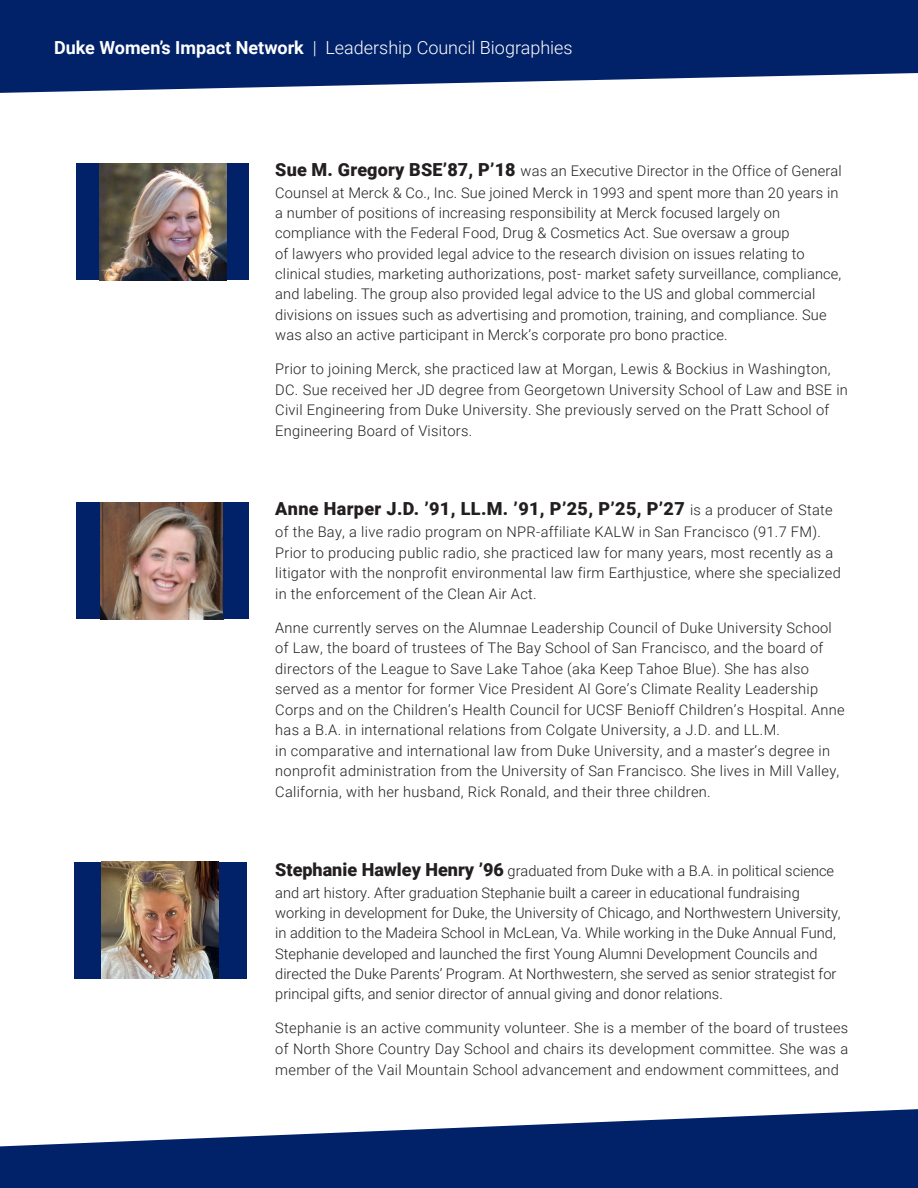
<style>
.page{position:relative;width:918px;height:1188px;background:#fff}
.page>*{position:absolute;margin:0;border:0;box-sizing:border-box;transform-origin:0 0}
.t1{font:900 18px "Roboto";letter-spacing:.02em;color:#231f20}
.t2{font:300 18px "Roboto";color:#fff}
.t3{font:300 14.7px/20.5px "Roboto";letter-spacing:.02em;color:#231f20}
.t4{font:300 14.7px/20.2px "Roboto";color:#231f20}
.s1{font-weight:700}
.s2{font-weight:900;font-size:18px}
.s3{font-weight:300;font-size:14.7px}
</style>
<div class="page">
<svg style="left:0;top:0;width:918px;height:93px;background:#1c3879"></svg>
<svg style="left:0;top:1109px;width:918px;height:79px;fill:#012169"></svg>
<div style="left:77px;top:163px;width:172px;height:117px;background:#012169"></div>
<img style="left:100px;top:163px;width:126px;height:118px">
<div style="left:77px;top:502px;width:172px;height:117px;background:#012169"></div>
<img style="left:100px;top:502px;width:123px;height:117px">
<div style="left:74px;top:862px;width:172px;height:117px;background:#012169"></div>
<img style="left:102px;top:862px;width:117px;height:117px">
<p class="t2" style="left:54px;top:35px;width:520px"><span class="s1">Duke Women’s Impact Network</span> | Leadership Council Biographies</p>
<p class="t3" style="left:275px;top:159px;width:568px;line-height:21.9px"><span class="s2">Sue M. Gregory BSE’87, P’18</span> was an Executive Director in the Office of General<br>Counsel at Merck &amp; Co., Inc. Sue joined Merck in 1993 and spent more than 20 years in</p>
<p class="t3" style="left:275px;top:202px;width:568px">a number of positions of increasing responsibility at Merck focused largely on compliance with the Federal Food, Drug &amp; Cosmetics Act. Sue oversaw a group<br>of lawyers who provided legal advice to the research division on issues relating to clinical studies, marketing authorizations, post- market safety surveillance, compliance, and labeling. The group also provided legal advice to the US and global commercial divisions on issues such as advertising and promotion, training, and compliance. Sue was also an active participant in Merck’s corporate pro bono practice.</p>
<p class="t3" style="left:275px;top:358px;width:574px">Prior to joining Merck, she practiced law at Morgan, Lewis &amp; Bockius in Washington, DC. Sue received her JD degree from Georgetown University School of Law and BSE in Civil Engineering from Duke University. She previously served on the Pratt School of Engineering Board of Visitors.</p>
<p class="t1" style="left:275px;top:496px;width:559px">Anne Harper J.D. ’91, LL.M. ’91, P’25, P’25, P’27 <span class="s3">is a producer of State</span></p>
<p class="t3" style="left:275px;top:521px;width:567px">of the Bay, a live radio program on NPR-affiliate KALW in San Francisco (91.7 FM).<br>Prior to producing public radio, she practiced law for many years, most recently as a litigator with the nonprofit environmental law firm Earthjustice, where she specialized in the enforcement of the Clean Air Act.</p>
<p class="t3" style="left:275px;top:617px;width:571px">Anne currently serves on the Alumnae Leadership Council of Duke University School of Law, the board of trustees of The Bay School of San Francisco, and the board of directors of the League to Save Lake Tahoe (aka Keep Tahoe Blue). She has also served as a mentor for former Vice President Al Gore’s Climate Reality Leadership Corps and on the Children’s Health Council for UCSF Benioff Children’s Hospital. Anne has a B.A. in international relations from Colgate University, a J.D. and LL.M.<br>in comparative and international law from Duke University, and a master’s degree in nonprofit administration from the University of San Francisco. She lives in Mill Valley, California, with her husband, Rick Ronald, and their three children.</p>
<p class="t4" style="left:275px;top:859px;width:560px;line-height:21.8px"><span class="s2">Stephanie Hawley Henry ’96</span> graduated from Duke with a B.A. in political science and art history. After graduation Stephanie built a career in educational fundraising</p>
<p class="t4" style="left:275px;top:902px;width:567px">working in development for Duke, the University of Chicago, and Northwestern University, in addition to the Madeira School in McLean, Va. While working in the Duke Annual Fund, Stephanie developed and launched the first Young Alumni Development Councils and directed the Duke Parents’ Program. At Northwestern, she served as senior strategist for principal gifts, and senior director of annual giving and donor relations.</p>
<p class="t3" style="left:275px;top:1017px;width:575px;text-align:justify">Stephanie is an active community volunteer. She is a member of the board of trustees of North Shore Country Day School and chairs its development committee. She was a member of the Vail Mountain School advancement and endowment committees, and</p>
</div>
